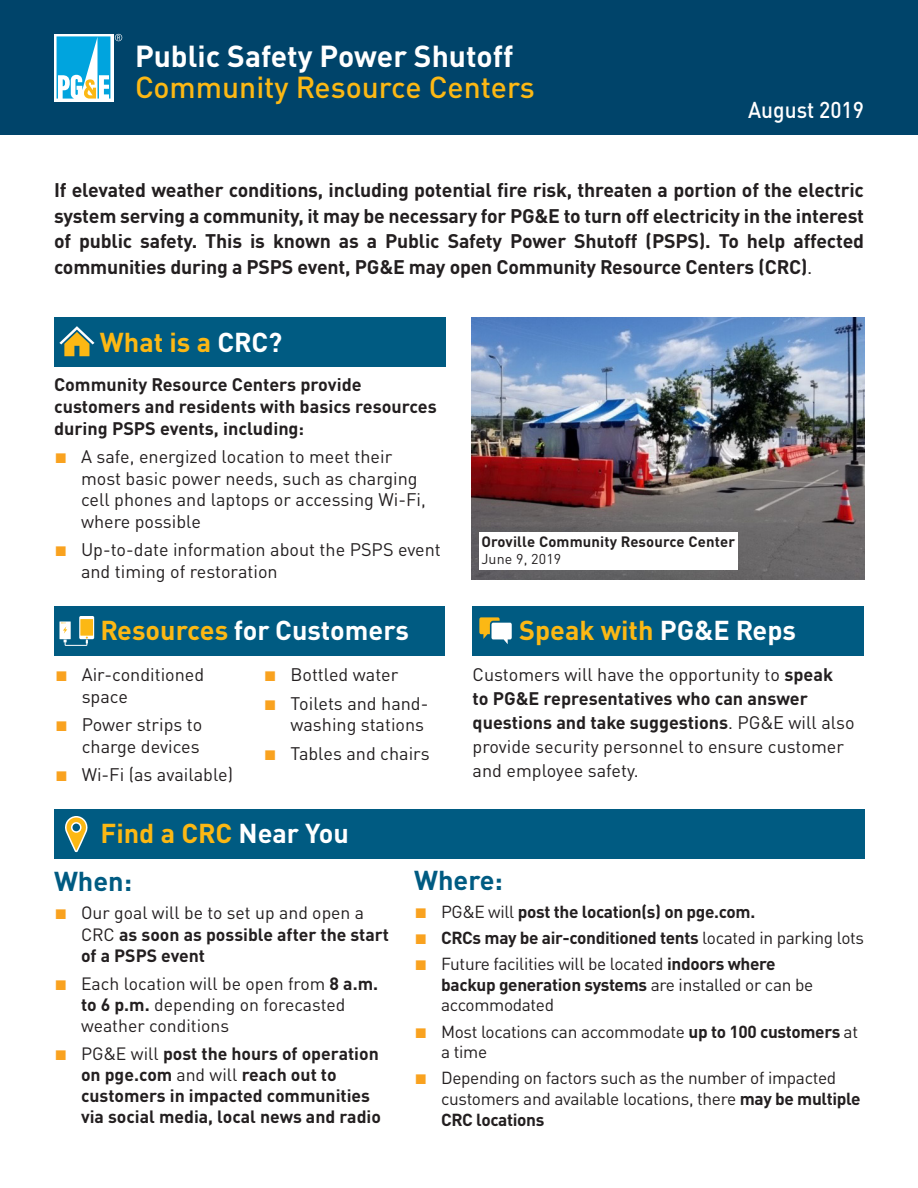
<style>
.page{position:relative;width:918px;height:1188px;background:#fff}
.page>*{position:absolute;margin:0;border:0;box-sizing:border-box;transform-origin:0 0}
.Header_Title{font:700 30px "DINOT";color:#fff}
.Header_Title-2{font:500 30px "DINOT";color:#fcb814}
.Body_Title{font:700 27px "DINOT";color:#fcb814}
.Body_Title-2{font:700 27px "DINOT";color:#fff}
.Body_Title-3{font:700 27px "DINOT";color:#005b82}
.Header_Date{font:500 22.65px "DINOT";color:#fff;scale:.93 1}
.Body_Copy{font:700 19.5px/25.5px "DINOT";letter-spacing:-.01em;color:#231f20;text-align:justify}
.Body_Title-4{font:18px/21.6px "DINOT";color:#231f20}
.Body_Copy-2{font:700 18px/21.6px "DINOT";color:#231f20}
.t1{font:700 17.7px/21.1px "DINOT";color:#231f20}
.t2{font:17.7px/21.1px "DINOT";color:#231f20}
.t3{font:17.25px/20.7px "DINOT";letter-spacing:-.02em;color:#231f20}
.t4{font:700 17.25px "DINOT";letter-spacing:-.02em;color:#231f20}
.Body_Title-5{font:700 14.85px "DINOT";letter-spacing:.01em;color:#231f20}
.Body_Title-6{font:14.1px "DINOT";letter-spacing:.01em;color:#231f20}
.s1{font-weight:400}
.s2{color:#fff}
.s3{font-size:13.5px;color:#f9a21f}
.s4{color:#fcb814}
.s5{font-weight:700}
.s6{font-weight:400;font-size:13.5px;color:#f9a21f}
</style>
<div class="page">
<div style="left:0;top:0;width:918px;height:135px;background:#00446a"></div>
<svg style="left:54px;top:34px;width:59px;height:67px"></svg>
<svg style="left:57px;top:34px;width:65px;height:65px"></svg>
<div style="left:54px;top:810px;width:811px;height:49px;background:#005b82"></div>
<svg style="left:65px;top:816px;width:22px;height:37px"></svg>
<img style="left:472px;top:317px;width:392px;height:263px">
<div style="left:54px;top:317px;width:392px;height:49px;background:#005b82"></div>
<div style="left:479px;top:533px;width:259px;height:37px;background:#fff"></div>
<svg style="left:59px;top:326px;width:36px;height:30px"></svg>
<div style="left:54px;top:606px;width:391px;height:49px;background:#005b82"></div>
<svg style="left:60px;top:622px;width:11px;height:17px"></svg>
<div style="left:79px;top:616px;width:15px;height:23px;background:#fff;border-radius:2px"></div>
<div style="left:80px;top:619px;width:13px;height:17px;background:#fcb814"></div>
<svg style="left:61px;top:623px;width:27px;height:23px"></svg>
<div style="left:473px;top:606px;width:391px;height:49px;background:#005b82"></div>
<svg style="left:479px;top:617px;width:33px;height:27px"></svg>
<p class="Header_Title" style="left:135px;top:33px;width:380px">Public Safety Power Shutoff</p>
<p class="Header_Title-2" style="left:135px;top:64px;width:401px">Community Resource Centers</p>
<p class="Header_Date" style="left:748px;top:92px;width:126px">August 2019</p>
<p class="Body_Copy" style="left:54px;top:176px;width:812px">If elevated weather conditions, including potential fire risk, threaten a portion of the electric system serving a community, it may be necessary for PG&amp;E to turn off electricity in the interest of public safety. This is known as a Public Safety Power Shutoff (PSPS). To help affected communities during a PSPS event, PG&amp;E may open Community Resource Centers (CRC)<span class="s1">.</span></p>
<p class="Body_Title" style="left:100px;top:321px;width:184px">What is a <span class="s2">CRC?</span></p>
<p class="Body_Copy-2" style="left:54px;top:373px;width:384px">Community Resource Centers provide customers and residents with basics resources during PSPS events, including:</p>
<p class="Body_Title-4" style="left:81px;top:445px;width:346px;text-indent:-27px"><span class="s3">■</span> A safe, energized location to meet their most basic power needs, such as charging cell phones and laptops or accessing Wi-Fi, where possible</p>
<p class="Body_Title-4" style="left:81px;top:538px;width:361px;text-indent:-27px"><span class="s3">■</span> Up-to-date information about the PSPS event and timing of restoration</p>
<p class="Body_Title-2" style="left:100px;top:609px;width:310px"><span class="s4">Resources</span> for Customers</p>
<p class="Body_Title-4" style="left:82px;top:663px;width:124px;text-indent:-27px"><span class="s3">■</span> Air-conditioned space</p>
<p class="Body_Title-4" style="left:55px;top:713px;width:149px;text-align:right"><span class="s3">■</span> Power strips to charge devices</p>
<p class="Body_Title-4" style="left:55px;top:763px;width:180px"><span class="s3">■</span> Wi-Fi (as available)</p>
<p class="Body_Title-4" style="left:264px;top:663px;width:136px"><span class="s3">■</span> Bottled water</p>
<p class="Body_Title-4" style="left:264px;top:691px;width:166px;text-align:right"><span class="s3">■</span> Toilets and hand&shy;washing stations</p>
<p class="Body_Title-4" style="left:264px;top:741px;width:168px"><span class="s3">■</span> Tables and chairs</p>
<p class="Body_Title" style="left:100px;top:812px;width:250px">Find a CRC <span class="s2">Near You</span></p>
<p class="Body_Title-5" style="left:481px;top:530px;width:255px">Oroville Community Resource Center</p>
<p class="Body_Title-6" style="left:481px;top:548px;width:81px">June 9, 2019</p>
<p class="Body_Title" style="left:519px;top:609px;width:278px">Speak with <span class="s2">PG&amp;E Reps</span></p>
<p class="Body_Title-4" style="left:473px;top:662px;width:384px;line-height:24px">Customers will have the opportunity to <span class="s5">speak<br>to PG&amp;E representatives who can answer questions and take suggestions</span>. PG&amp;E will also provide security personnel to ensure customer and employee safety.</p>
<p class="Body_Title-3" style="left:54px;top:861px;width:80px">When:</p>
<p class="t1" style="left:81px;top:901px;width:310px;text-indent:-27px"><span class="s6">■</span> <span class="s1">Our goal will be to set up and open a<br>CRC</span> as soon as possible after the start of a PSPS event</p>
<p class="t2" style="left:81px;top:971px;width:299px;text-indent:-27px"><span class="s3">■</span> Each location will be open from <span class="s5">8 a.m. to 6 p.m.</span> depending on forecasted weather conditions</p>
<p class="t1" style="left:81px;top:1042px;width:302px;text-indent:-27px"><span class="s6">■</span> <span class="s1">PG&amp;E will</span> post the hours of operation on pge.com <span class="s1">and will</span> reach out to customers in impacted communities via social media, local news and radio</p>
<p class="Body_Title-3" style="left:414px;top:860px;width:90px">Where:</p>
<p class="t4" style="left:414px;top:898px;width:343px"><span class="s6">■</span> <span class="s1">PG&amp;E will</span> post the location(s) on pge.com.</p>
<p class="t4" style="left:414px;top:924px;width:451px"><span class="s6">■</span> CRCs may be air-conditioned tents <span class="s1">located in parking lots</span></p>
<p class="t3" style="left:441px;top:952px;width:374px;text-indent:-27px"><span class="s3">■</span> Future facilities will be located <span class="s5">indoors where backup generation systems</span> are installed or can be accommodated</p>
<p class="t3" style="left:441px;top:1020px;width:418px;text-indent:-27px"><span class="s3">■</span> Most locations can accommodate <span class="s5">up to 100 customers</span> at a time</p>
<p class="t3" style="left:441px;top:1067px;width:421px;text-indent:-27px"><span class="s3">■</span> Depending on factors such as the number of impacted customers and available locations, there <span class="s5">may be multiple<br>CRC locations</span></p>
</div>
